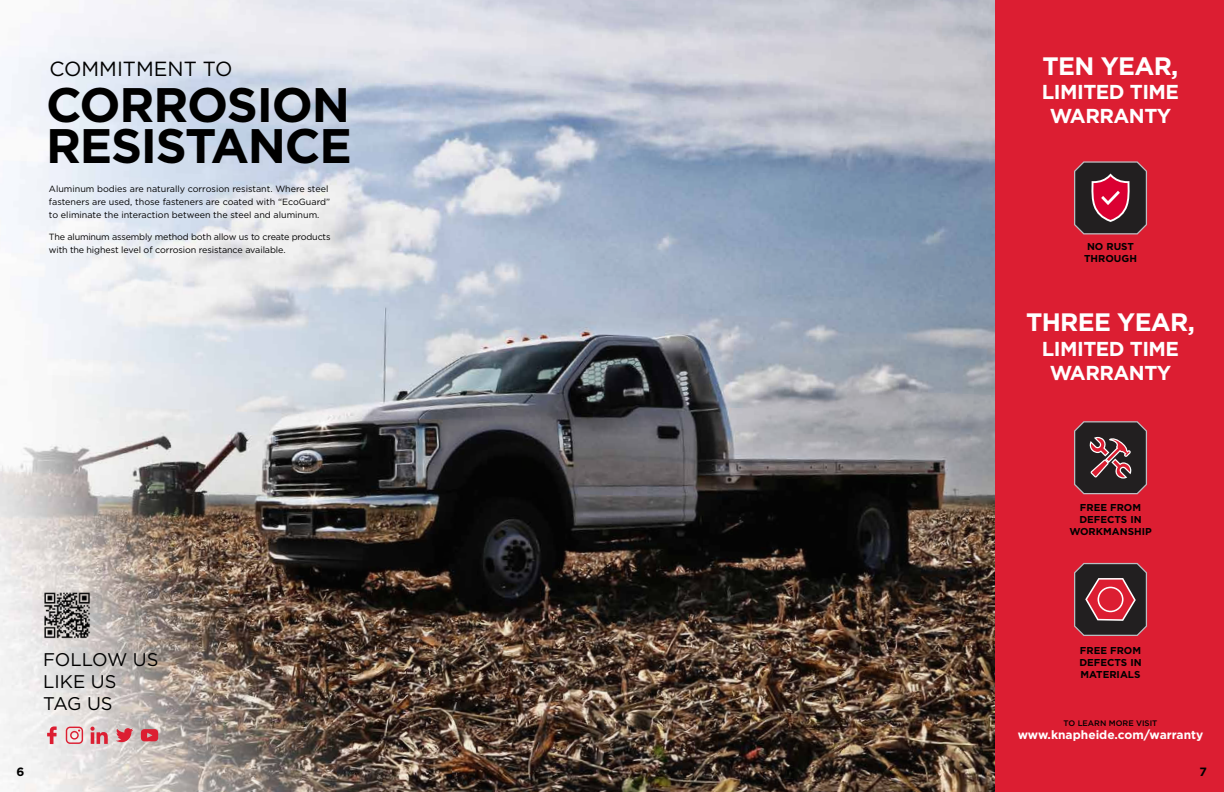
<style>
.page{position:relative;width:1224px;height:792px;background:#fff}
.page>*{position:absolute;margin:0;border:0;box-sizing:border-box;transform-origin:0 0}
.t1{font:700 48.4px/40.9px "Gotham";letter-spacing:-.025em;color:#000}
.t2{font:700 25.2px "Gotham";letter-spacing:-.025em;color:#fff}
.t3{font:20.5px "Gotham";color:#000}
.t4{font:700 20.2px/24.2px "Gotham";letter-spacing:-.025em;color:#fff;text-align:center}
.t5{font:18.3px/22px "Gotham";color:#000}
.t6{font:700 12px "Gotham";color:#fff}
.t7{font:700 12px "Gotham";color:#000}
.t8{font:700 10px/12px "Gotham";color:#000}
.t9{font:9px/13px "Gotham";letter-spacing:-.01em;color:#000}
.t10{font:500 8px "Gotham";color:#000}
</style>
<div class="page">
<img style="left:0;top:0;width:995px;height:792px">
<svg style="left:47px;top:726px;width:10px;height:18px"></svg>
<svg style="left:66px;top:727px;width:17px;height:17px"></svg>
<svg style="left:90px;top:727px;width:18px;height:17px"></svg>
<svg style="left:116px;top:728px;width:17px;height:14px"></svg>
<svg style="left:141px;top:729px;width:17px;height:12px"></svg>
<img style="left:45px;top:589px;width:48px;height:51px">
<div style="left:995px;top:0;width:229px;height:792px;background:#dc1e32"></div>
<svg style="left:1074px;top:161px;width:73px;height:73px;background:#632f3b"></svg>
<svg style="left:1074px;top:421px;width:73px;height:73px;background:#4e373a"></svg>
<svg style="left:1074px;top:563px;width:73px;height:73px"></svg>
<h3 class="t3" style="left:49px;top:60px;width:185px">COMMITMENT TO</h3>
<h1 class="t1" style="left:46px;top:87px;width:307px">CORROSION<br>RESISTANCE</h1>
<p class="t9" style="left:49px;top:182px;width:283px">Aluminum bodies are naturally corrosion resistant. Where steel fasteners are used, those fasteners are coated with “EcoGuard” to eliminate the interaction between the steel and aluminum.</p>
<p class="t9" style="left:49px;top:230px;width:283px">The aluminum assembly method both allow us to create products with the highest level of corrosion resistance available.</p>
<h3 class="t5" style="left:43px;top:649px;width:117px">FOLLOW US<br>LIKE US<br>TAG US</h3>
<h2 class="t2" style="left:1043px;top:55px;width:137px">TEN YEAR,</h2>
<h3 class="t4" style="left:1042px;top:81px;width:139px">LIMITED TIME<br>WARRANTY</h3>
<p class="t8" style="left:1084px;top:241px;width:54px">NO RUST<br>THROUGH</p>
<h2 class="t2" style="left:1026px;top:311px;width:170px">THREE YEAR,</h2>
<h3 class="t4" style="left:1042px;top:337px;width:139px">LIMITED TIME<br>WARRANTY</h3>
<p class="t8" style="left:1069px;top:502px;width:84px;text-align:center">FREE FROM<br>DEFECTS IN<br>WORKMANSHIP</p>
<p class="t8" style="left:1079px;top:645px;width:64px;text-align:justify">FREE FROM DEFECTS IN MATERIALS</p>
<p class="t10" style="left:1064px;top:719px;width:95px">TO LEARN MORE VISIT</p>
<h3 class="t6" style="left:1018px;top:729px;width:187px">www.knapheide.com/warranty</h3>
<h3 class="t7" style="left:17px;top:767px;width:9px">6</h3>
<h3 class="t7" style="left:1200px;top:767px;width:9px">7</h3>
</div>
